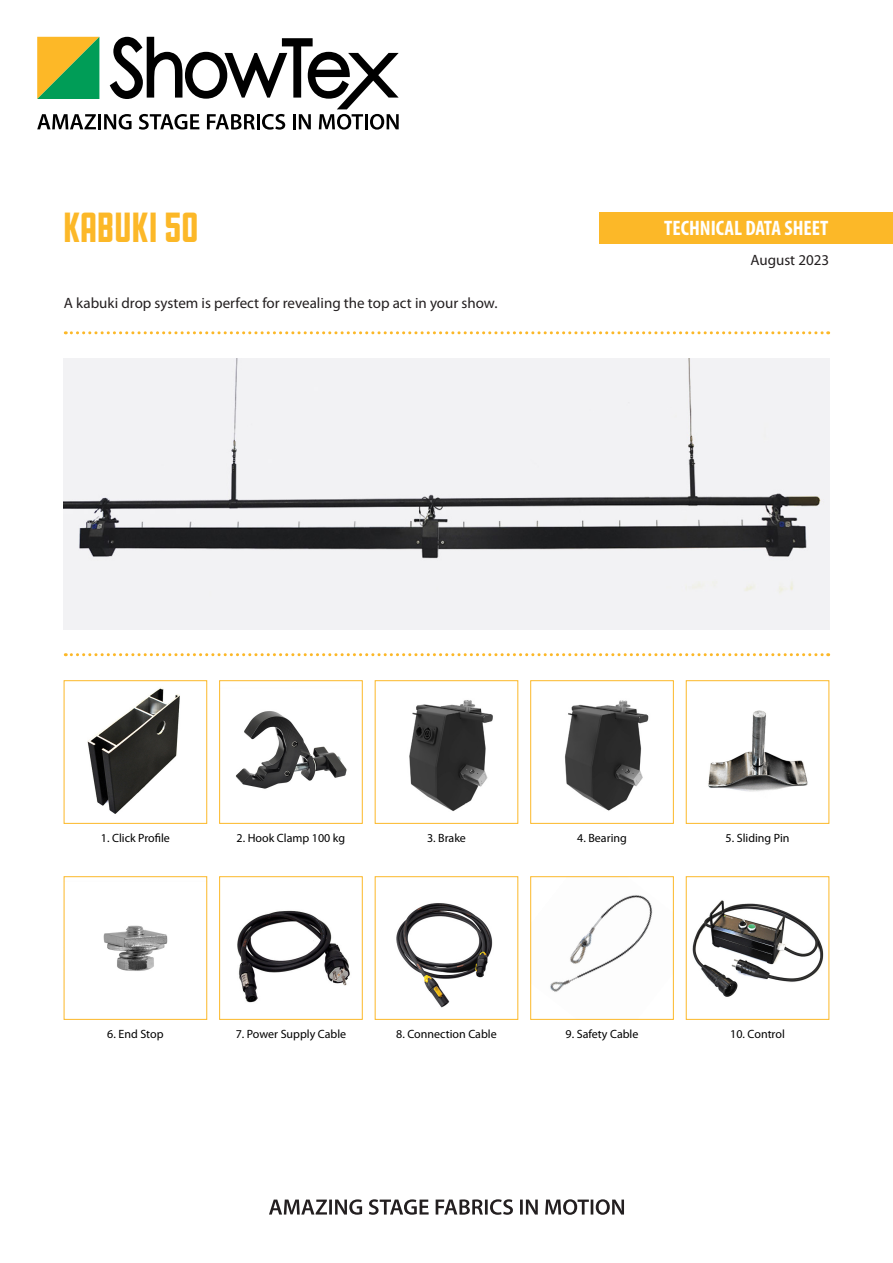
<style>
.page{position:relative;width:893px;height:1263px;background:#fff}
.page>*{position:absolute;margin:0;border:0;box-sizing:border-box;transform-origin:0 0}
.t1{font:42px "Sullivan Show Tex";letter-spacing:.02em;color:#fcb828}
.TDS{font:700 condensed 21px "Myriad Pro";color:#fff}
.Text{font:15px "Myriad Pro";color:#231f20}
.Date{font:15px "Myriad Pro";color:#231f20}
.Components{font:12px "Myriad Pro";color:#000}
</style>
<div class="page">
<svg style="left:269px;top:1199px;width:355px;height:16px"></svg>
<svg style="left:37px;top:37px;width:362px;height:93px"></svg>
<svg style="left:65px;top:331px;width:764px;height:3px"></svg>
<svg style="left:65px;top:653px;width:764px;height:3px"></svg>
<div style="left:600px;top:212px;width:293px;height:31px;background:#fcb828"></div>
<img style="left:87px;top:687px;width:93px;height:127px">
<div style="left:64px;top:680px;width:143px;height:144px;border:1px solid #fcb828"></div>
<img style="left:103px;top:925px;width:65px;height:46px">
<div style="left:64px;top:876px;width:143px;height:144px;border:1px solid #fcb828"></div>
<img style="left:235px;top:711px;width:112px;height:78px">
<div style="left:219px;top:680px;width:144px;height:144px;border:1px solid #fcb828"></div>
<img style="left:409px;top:700px;width:84px;height:111px">
<div style="left:375px;top:680px;width:143px;height:144px;border:1px solid #fcb828"></div>
<img style="left:237px;top:910px;width:113px;height:93px">
<div style="left:219px;top:876px;width:144px;height:144px;border:1px solid #fcb828"></div>
<img style="left:550px;top:895px;width:103px;height:97px">
<div style="left:530px;top:876px;width:144px;height:144px;border:1px solid #fcb828"></div>
<img style="left:708px;top:710px;width:100px;height:82px">
<div style="left:686px;top:680px;width:143px;height:144px;border:1px solid #fcb828"></div>
<img style="left:396px;top:903px;width:97px;height:105px">
<div style="left:375px;top:876px;width:143px;height:144px;border:1px solid #fcb828"></div>
<img style="left:565px;top:700px;width:84px;height:111px">
<div style="left:530px;top:680px;width:144px;height:144px;border:1px solid #fcb828"></div>
<img style="left:692px;top:900px;width:132px;height:97px">
<div style="left:686px;top:876px;width:143px;height:144px;border:1px solid #fcb828"></div>
<img style="left:64px;top:358px;width:765px;height:271px">
<p class="t1" style="left:64px;top:205px;width:136px">KABUKI 5O</p>
<p class="Text" style="left:64px;top:293px;width:435px">A kabuki drop system is perfect for revealing the top act in your show.</p>
<p class="TDS" style="left:664px;top:215px;width:166px">TECHNICAL DATA SHEET</p>
<p class="Date" style="left:750px;top:251px;width:80px">August 2023</p>
<p class="Components" style="left:101px;top:830px;width:71px">1. Click Profile</p>
<p class="Components" style="left:237px;top:830px;width:110px">2. Hook Clamp 100 kg</p>
<p class="Components" style="left:427px;top:830px;width:40px">3. Brake</p>
<p class="Components" style="left:577px;top:830px;width:51px">4. Bearing</p>
<p class="Components" style="left:107px;top:1026px;width:58px">6. End Stop</p>
<p class="Components" style="left:236px;top:1026px;width:112px">7. Power Supply Cable</p>
<p class="Components" style="left:566px;top:1026px;width:74px">9. Safety Cable</p>
<p class="Components" style="left:396px;top:1026px;width:102px">8. Connection Cable</p>
<p class="Components" style="left:726px;top:830px;width:65px">5. Sliding Pin</p>
<p class="Components" style="left:730px;top:1026px;width:56px">10. Control</p>
</div>
